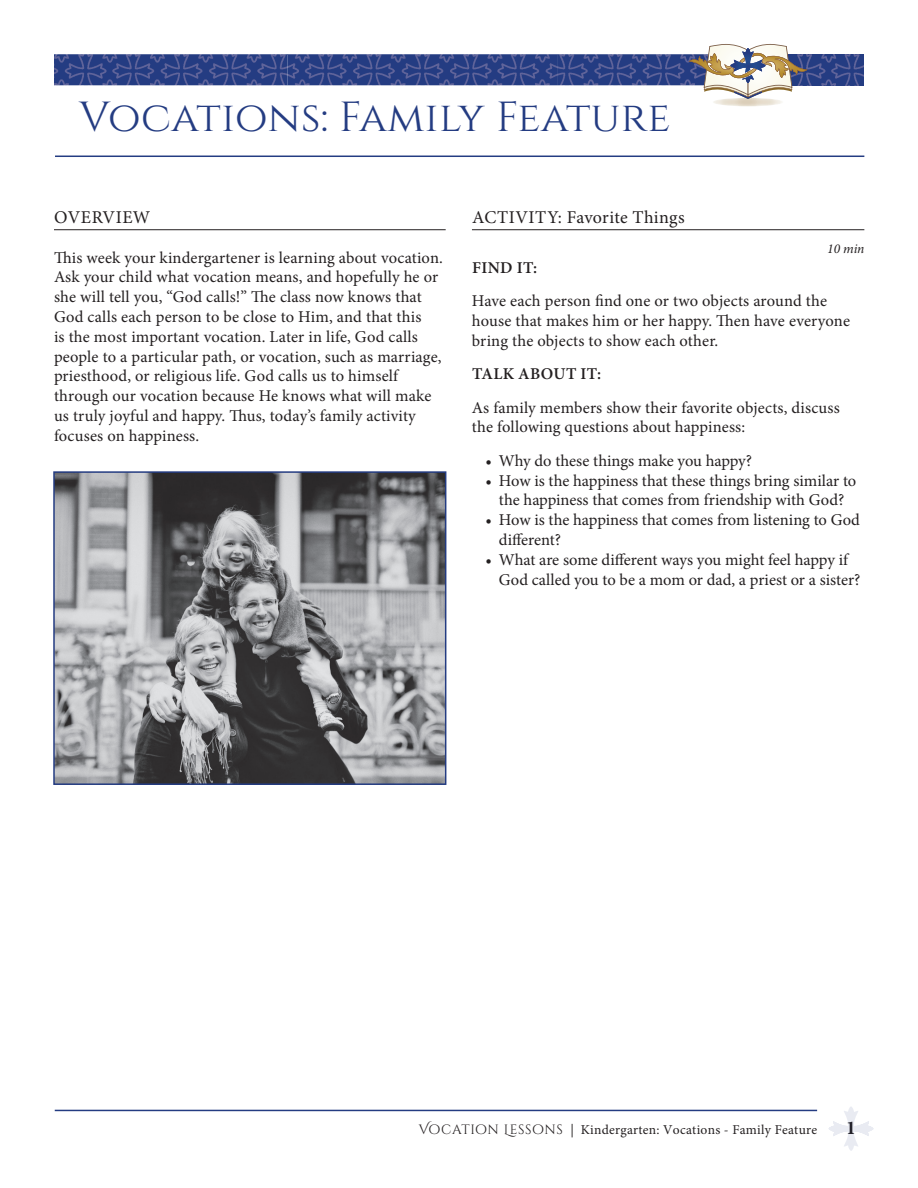
<style>
.page{position:relative;width:918px;height:1188px;background:#fff}
.page>*{position:absolute;margin:0;border:0;box-sizing:border-box;transform-origin:0 0}
.HEADER_-_main_page{font:42px "Cinzel";letter-spacing:.01em;color:#243c82}
.t1{font:700 19.5px "Minion Pro";color:#231f20}
.BODY_-_headers{font:18px "Minion Pro";letter-spacing:.02em;color:#231f20}
.BODY_-_K-5_Grade{font:16.5px/19.8px "Minion Pro";letter-spacing:.005em;color:#231f20}
.BODY_-_bullets{font:16.5px/19.8px "Minion Pro";letter-spacing:-.005em;color:#231f20}
.BODY_-_subheads{font:600 16.5px "Minion Pro";letter-spacing:.02em;color:#231f20}
.t2{font:13.5px "Minion Pro";letter-spacing:.02em;color:#231f20}
.TIMES{font:italic 13.5px "Minion Pro";color:#231f20}
.s1{font-family:"Cinzel Decorative"}
</style>
<div class="page">
<img style="left:54px;top:54px;width:635px;height:31px">
<img style="left:808px;top:54px;width:56px;height:31px">
<hr style="left:55px;top:156px;width:809px;height:1px;background:#243c82">
<hr style="left:55px;top:1110px;width:762px;height:1px;background:#243c82">
<svg style="left:829px;top:1107px;width:44px;height:44px"></svg>
<svg style="left:689px;top:44px;width:119px;height:55px"></svg>
<hr style="left:54px;top:229px;width:392px;height:1px;background:#231f20">
<img style="left:56px;top:474px;width:387px;height:308px">
<div style="left:53px;top:471px;width:393px;height:314px;border:2px solid #243c82"></div>
<hr style="left:472px;top:229px;width:392px;height:1px;background:#231f20">
<p class="HEADER_-_main_page" style="left:79px;top:92px;width:593px">Vocations: Family Feature</p>
<p class="BODY_-_headers" style="left:54px;top:205px;width:98px">OVERVIEW</p>
<p class="BODY_-_K-5_Grade" style="left:54px;top:248px;width:390px">This week your kindergartener is learning about vocation.<br>Ask your child what vocation means, and hopefully he or she will tell you, “God calls!” The class now knows that God calls each person to be close to Him, and that this<br>is the most important vocation. Later in life, God calls people to a particular path, or vocation, such as marriage, priesthood, or religious life. God calls us to himself through our vocation because He knows what will make us truly joyful and happy. Thus, today’s family activity focuses on happiness.</p>
<p class="BODY_-_headers" style="left:472px;top:205px;width:214px">ACTIVITY: Favorite Things</p>
<p class="TIMES" style="left:827px;top:240px;width:39px">10 min</p>
<p class="BODY_-_subheads" style="left:472px;top:256px;width:67px">FIND IT:</p>
<p class="BODY_-_K-5_Grade" style="left:472px;top:291px;width:380px">Have each person find one or two objects around the house that makes him or her happy. Then have everyone bring the objects to show each other.</p>
<p class="BODY_-_subheads" style="left:472px;top:363px;width:131px">TALK ABOUT IT:</p>
<p class="BODY_-_K-5_Grade" style="left:472px;top:398px;width:369px">As family members show their favorite objects, discuss the following questions about happiness:</p>
<p class="BODY_-_bullets" style="left:485px;top:451px;width:268px">• Why do these things make you happy?</p>
<p class="BODY_-_bullets" style="left:485px;top:470px;width:372px;text-align:center">• How is the happiness that these things bring similar to the happiness that comes from friendship with God?</p>
<p class="BODY_-_bullets" style="left:499px;top:510px;width:363px;text-indent:-14px">• How is the happiness that comes from listening to God different?</p>
<p class="BODY_-_bullets" style="left:499px;top:550px;width:363px;text-indent:-14px">• What are some different ways you might feel happy if<br>God called you to be a mom or dad, a priest or a sister?</p>
<p class="t2" style="left:419px;top:1121px;width:400px"><span class="s1">Vocation Lessons</span> | Kindergarten: Vocations - Family Feature</p>
<p class="t1" style="left:846px;top:1114px;width:11px">1</p>
</div>
